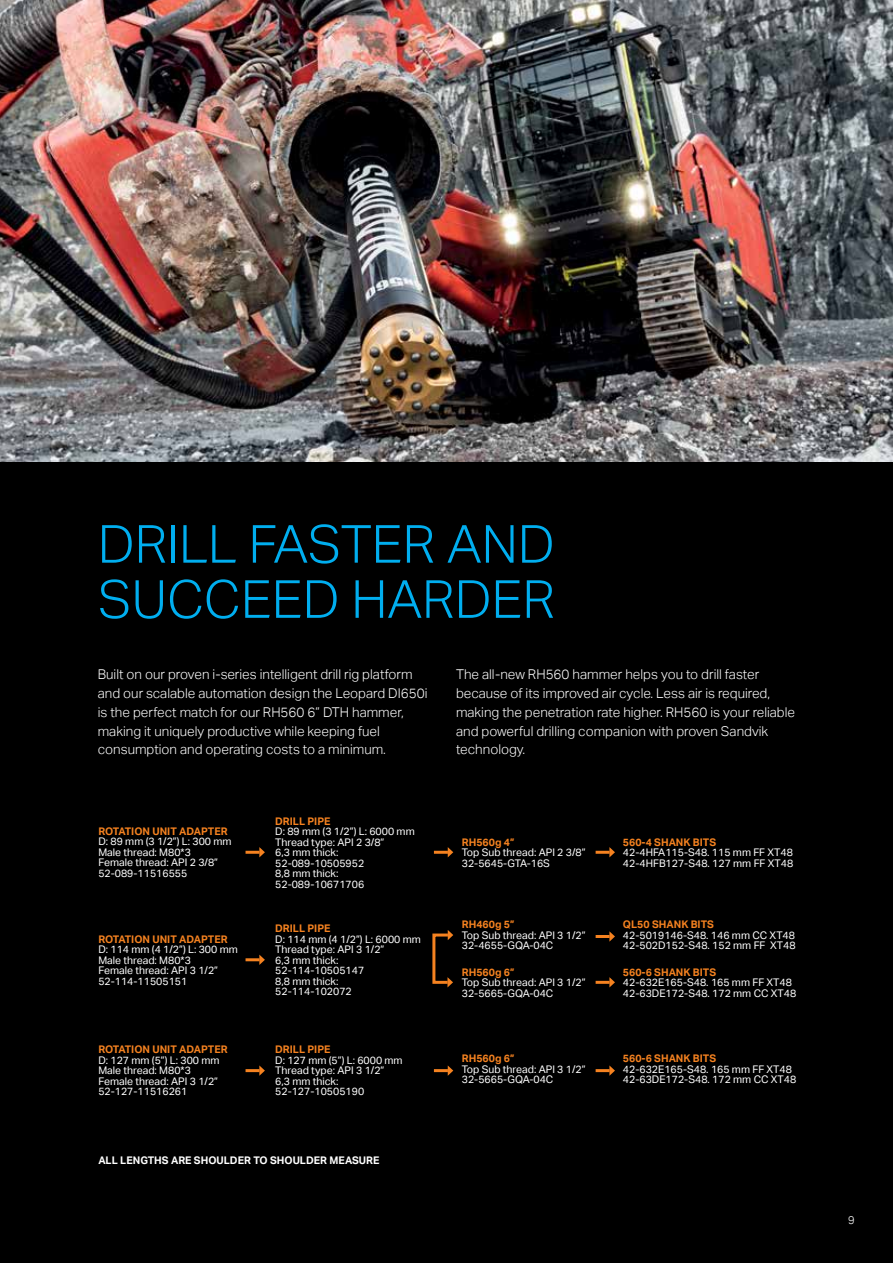
<style>
.page{position:relative;width:893px;height:1263px;background:#fff}
.page>*{position:absolute;margin:0;border:0;box-sizing:border-box;transform-origin:0 0}
.t1{font:300 52.5px/55.2px "Aktiv Grotesk";color:#00aeef}
.t2{font:300 13.5px/18.8px "Aktiv Grotesk";color:#fff}
.t3{font:300 11.25px "Aktiv Grotesk";color:#fff}
.t4{font:10.5px/10.5px "Aktiv Grotesk";color:#fff}
.t5{font:700 10.5px "Aktiv Grotesk";color:#f58220}
.t6{font:700 10.5px "Aktiv Grotesk";color:#fff}
</style>
<div class="page">
<div style="left:0;top:461px;width:893px;height:802px;background:#000"></div>
<img style="left:0;top:0;width:893px;height:461px">
<hr style="left:246px;top:958px;width:14px;height:3px;background:#f58220">
<svg style="left:259px;top:955px;width:6px;height:10px"></svg>
<hr style="left:596px;top:981px;width:14px;height:3px;background:#f58220">
<svg style="left:609px;top:977px;width:6px;height:10px"></svg>
<hr style="left:596px;top:935px;width:14px;height:3px;background:#f58220">
<svg style="left:609px;top:931px;width:6px;height:11px"></svg>
<hr style="left:596px;top:851px;width:14px;height:3px;background:#f58220">
<svg style="left:609px;top:847px;width:6px;height:10px"></svg>
<hr style="left:246px;top:1069px;width:14px;height:3px;background:#f58220">
<svg style="left:259px;top:1065px;width:6px;height:11px"></svg>
<hr style="left:596px;top:1069px;width:14px;height:3px;background:#f58220">
<svg style="left:609px;top:1065px;width:6px;height:11px"></svg>
<hr style="left:434px;top:1069px;width:14px;height:3px;background:#f58220">
<svg style="left:448px;top:1065px;width:5px;height:11px"></svg>
<hr style="left:246px;top:851px;width:14px;height:3px;background:#f58220">
<svg style="left:259px;top:847px;width:6px;height:10px"></svg>
<hr style="left:434px;top:851px;width:14px;height:3px;background:#f58220">
<svg style="left:448px;top:847px;width:5px;height:10px"></svg>
<div style="left:432px;top:933px;width:17px;height:51px;border:3px solid #f58220"></div>
<svg style="left:447px;top:977px;width:6px;height:10px"></svg>
<svg style="left:448px;top:930px;width:5px;height:10px"></svg>
<h1 class="t1" style="left:98px;top:517px;width:459px">DRILL FASTER AND<br>SUCCEED HARDER</h1>
<p class="t2" style="left:98px;top:665px;width:331px">Built on our proven i-series intelligent drill rig platform and our scalable automation design the Leopard DI650i is the perfect match for our RH560 6” DTH hammer, making it uniquely productive while keeping fuel consumption and operating costs to a minimum.</p>
<p class="t2" style="left:456px;top:665px;width:341px">The all-new RH560 hammer helps you to drill faster because of its improved air cycle. Less air is required, making the penetration rate higher. RH560 is your reliable and powerful drilling companion with proven Sandvik technology.</p>
<p class="t5" style="left:98px;top:825px;width:131px">ROTATION UNIT ADAPTER</p>
<p class="t4" style="left:98px;top:836px;width:135px">D: 89 mm (3 1/2”) L: 300 mm<br>Male thread: M80*3<br>Female thread: API 2 3/8”<br>52-089-11516555</p>
<p class="t5" style="left:98px;top:933px;width:131px">ROTATION UNIT ADAPTER</p>
<p class="t4" style="left:98px;top:944px;width:141px">D: 114 mm (4 1/2”) L: 300 mm<br>Male thread: M80*3<br>Female thread: API 3 1/2”<br>52-114-11505151</p>
<p class="t5" style="left:98px;top:1043px;width:131px">ROTATION UNIT ADAPTER</p>
<p class="t4" style="left:98px;top:1055px;width:123px">D: 127 mm (5”) L: 300 mm<br>Male thread: M80*3<br>Female thread: API 3 1/2”<br>52-127-11516261</p>
<p class="t5" style="left:275px;top:815px;width:57px">DRILL PIPE</p>
<p class="t4" style="left:275px;top:826px;width:141px">D: 89 mm (3 1/2”) L: 6000 mm<br>Thread type: API 2 3/8”<br>6,3 mm thick:<br>52-089-10505952<br>8,8 mm thick:<br>52-089-10671706</p>
<p class="t5" style="left:462px;top:836px;width:54px">RH560g 4”</p>
<p class="t4" style="left:462px;top:847px;width:125px">Top Sub thread: API 2 3/8”<br>32-5645-GTA-16S</p>
<p class="t5" style="left:275px;top:922px;width:57px">DRILL PIPE</p>
<p class="t4" style="left:275px;top:934px;width:147px">D: 114 mm (4 1/2”) L: 6000 mm<br>Thread type: API 3 1/2”<br>6,3 mm thick:<br>52-114-10505147<br>8,8 mm thick:<br>52-114-102072</p>
<p class="t5" style="left:275px;top:1043px;width:57px">DRILL PIPE</p>
<p class="t4" style="left:275px;top:1055px;width:129px">D: 127 mm (5”) L: 6000 mm<br>Thread type: API 3 1/2”<br>6,3 mm thick:<br>52-127-10505190</p>
<p class="t5" style="left:462px;top:918px;width:54px">RH460g 5”</p>
<p class="t4" style="left:462px;top:930px;width:125px">Top Sub thread: API 3 1/2”<br>32-4655-GQA-04C</p>
<p class="t5" style="left:462px;top:966px;width:54px">RH560g 6”</p>
<p class="t4" style="left:462px;top:977px;width:125px">Top Sub thread: API 3 1/2”<br>32-5665-GQA-04C</p>
<p class="t5" style="left:462px;top:1052px;width:54px">RH560g 6”</p>
<p class="t4" style="left:462px;top:1064px;width:125px">Top Sub thread: API 3 1/2”<br>32-5665-GQA-04C</p>
<p class="t6" style="left:98px;top:1154px;width:283px">ALL LENGTHS ARE SHOULDER TO SHOULDER MEASURE</p>
<p class="t5" style="left:623px;top:836px;width:95px">560-4 SHANK BITS</p>
<p class="t4" style="left:623px;top:847px;width:172px">42-4HFA115-S48. 115 mm FF XT48<br>42-4HFB127-S48. 127 mm FF XT48</p>
<p class="t5" style="left:623px;top:918px;width:93px">QL50 SHANK BITS</p>
<p class="t4" style="left:623px;top:930px;width:174px">42-5019146-S48. 146 mm CC XT48<br>42-502D152-S48. 152 mm FF XT48</p>
<p class="t5" style="left:623px;top:966px;width:95px">560-6 SHANK BITS</p>
<p class="t4" style="left:623px;top:977px;width:175px">42-632E165-S48. 165 mm FF XT48<br>42-63DE172-S48. 172 mm CC XT48</p>
<p class="t5" style="left:623px;top:1052px;width:95px">560-6 SHANK BITS</p>
<p class="t4" style="left:623px;top:1064px;width:175px">42-632E165-S48. 165 mm FF XT48<br>42-63DE172-S48. 172 mm CC XT48</p>
<p class="t3" style="left:848px;top:1214px;width:8px">9</p>
</div>
